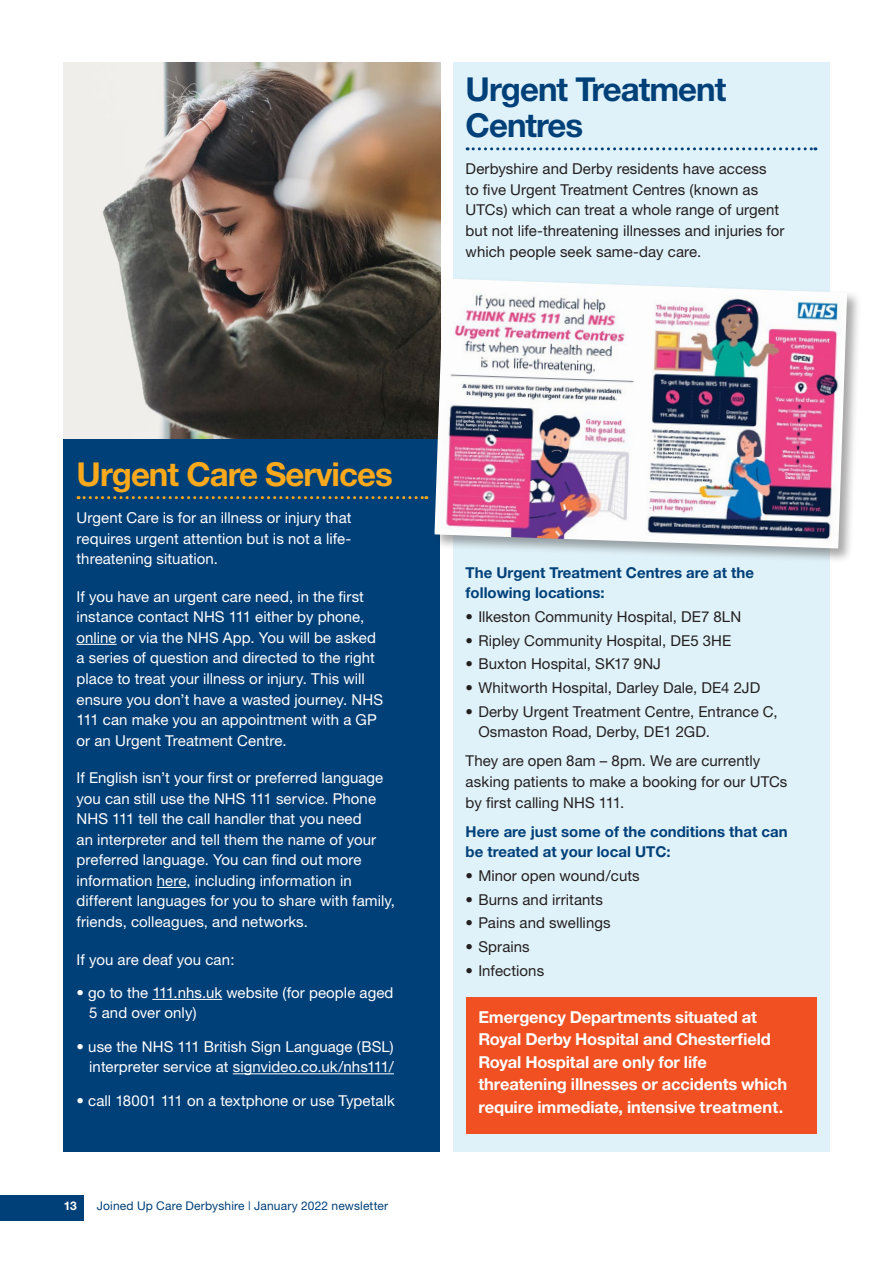
<style>
.page{position:relative;width:893px;height:1263px;background:#fff}
.page>*{position:absolute;margin:0;border:0;box-sizing:border-box;transform-origin:0 0}
.t1{font:700 33px/36px "Helvetica Neue";letter-spacing:-.03em;color:#004079}
.t2{font:700 33px "Helvetica Neue";letter-spacing:-.03em;color:#f9a91b}
.t3{font:700 16.5px/22.5px "Helvetica Neue";letter-spacing:-.01em;color:#fff}
.t4{font:15px/20.5px "Helvetica Neue";letter-spacing:.005em;color:#fff}
.t5{font:15px/20.5px "Helvetica Neue";letter-spacing:.005em;color:#231f20}
.p_bold{font:700 15px/20.5px "Helvetica Neue";color:#004079}
.t6{font:12px "Helvetica Neue";letter-spacing:.01em;color:#004079}
.t7{font:700 12px "Helvetica Neue";color:#fff}
</style>
<div class="page">
<div style="left:64px;top:64px;width:376px;height:1087px;background:#004079"></div>
<svg style="left:78px;top:496px;width:349px;height:3px"></svg>
<hr style="left:77px;top:644px;width:40px;height:1px;background:#fff">
<svg style="left:157px;top:887px;width:29px;height:1px"></svg>
<hr style="left:152px;top:999px;width:70px;height:1px;background:#fff">
<hr style="left:233px;top:1073px;width:161px;height:1px;background:#fff">
<div style="left:453px;top:62px;width:376px;height:1089px;background:#e0f2f9"></div>
<svg style="left:467px;top:147px;width:349px;height:3px"></svg>
<div style="left:466px;top:997px;width:350px;height:137px;background:#f05022"></div>
<div style="left:0;top:1194px;width:83px;height:26px;background:#004079"></div>
<img style="left:64px;top:62px;width:376px;height:376px">
<div style="left:433px;top:277px;width:429px;height:286px;background:#231f20;opacity:.4"></div>
<img style="left:434px;top:279px;width:413px;height:269px">
<h1 class="t1" style="left:466px;top:70px;width:262px">Urgent Treatment<br>Centres</h1>
<p class="t5" style="left:466px;top:158px;width:320px">Derbyshire and Derby residents have access<br>to five Urgent Treatment Centres (known as UTCs) which can treat a whole range of urgent but not life-threatening illnesses and injuries for which people seek same-day care.</p>
<h1 class="t2" style="left:77px;top:453px;width:318px">Urgent Care Services</h1>
<p class="t4" style="left:77px;top:507px;width:276px;text-align:justify">Urgent Care is for an illness or injury that requires urgent attention but is not a life&shy;threatening situation.</p>
<p class="t4" style="left:77px;top:586px;width:308px">If you have an urgent care need, in the first instance contact NHS 111 either by phone, online or via the NHS App. You will be asked a series of question and directed to the right place to treat your illness or injury. This will ensure you don’t have a wasted journey. NHS 111 can make you an appointment with a GP or an Urgent Treatment Centre.</p>
<p class="t4" style="left:77px;top:767px;width:320px">If English isn’t your first or preferred language you can still use the NHS 111 service. Phone NHS 111 tell the call handler that you need<br>an interpreter and tell them the name of your preferred language. You can find out more information here, including information in different languages for you to share with family, friends, colleagues, and networks.</p>
<p class="t4" style="left:77px;top:949px;width:160px">If you are deaf you can:</p>
<p class="t4" style="left:89px;top:982px;width:306px;text-indent:-13px">• go to the 111.nhs.uk website (for people aged<br>5 and over only)</p>
<p class="t4" style="left:77px;top:1036px;width:319px;text-align:right">• use the NHS 111 British Sign Language (BSL) interpreter service at signvideo.co.uk/nhs111/</p>
<p class="t4" style="left:77px;top:1090px;width:320px">• call 18001 111 on a textphone or use Typetalk</p>
<p class="t7" style="left:64px;top:1198px;width:15px">13</p>
<p class="t6" style="left:97px;top:1199px;width:293px">Joined Up Care Derbyshire | January 2022 newsletter</p>
<p class="p_bold" style="left:466px;top:562px;width:290px">The Urgent Treatment Centres are at the following locations:</p>
<p class="t5" style="left:466px;top:606px;width:277px">• Ilkeston Community Hospital, DE7 8LN</p>
<p class="t5" style="left:466px;top:630px;width:267px">• Ripley Community Hospital, DE5 3HE</p>
<p class="t5" style="left:466px;top:653px;width:197px">• Buxton Hospital, SK17 9NJ</p>
<p class="t5" style="left:466px;top:677px;width:296px">• Whitworth Hospital, Darley Dale, DE4 2JD</p>
<p class="t5" style="left:478px;top:701px;width:301px;text-indent:-13px">• Derby Urgent Treatment Centre, Entrance C,<br>Osmaston Road, Derby, DE1 2GD.</p>
<p class="t5" style="left:466px;top:751px;width:323px">They are open 8am – 8pm. We are currently asking patients to make a booking for our UTCs by first calling NHS 111.</p>
<p class="p_bold" style="left:466px;top:821px;width:323px">Here are just some of the conditions that can be treated at your local UTC:</p>
<p class="t5" style="left:466px;top:865px;width:176px">• Minor open wound/cuts</p>
<p class="t5" style="left:466px;top:889px;width:139px">• Burns and irritants</p>
<p class="t5" style="left:466px;top:912px;width:146px">• Pains and swellings</p>
<p class="t5" style="left:466px;top:936px;width:66px">• Sprains</p>
<p class="t5" style="left:466px;top:960px;width:80px">• Infections</p>
<p class="t3" style="left:478px;top:1005px;width:310px">Emergency Departments situated at Royal Derby Hospital and Chesterfield Royal Hospital are only for life threatening illnesses or accidents which require immediate, intensive treatment.</p>
</div>
